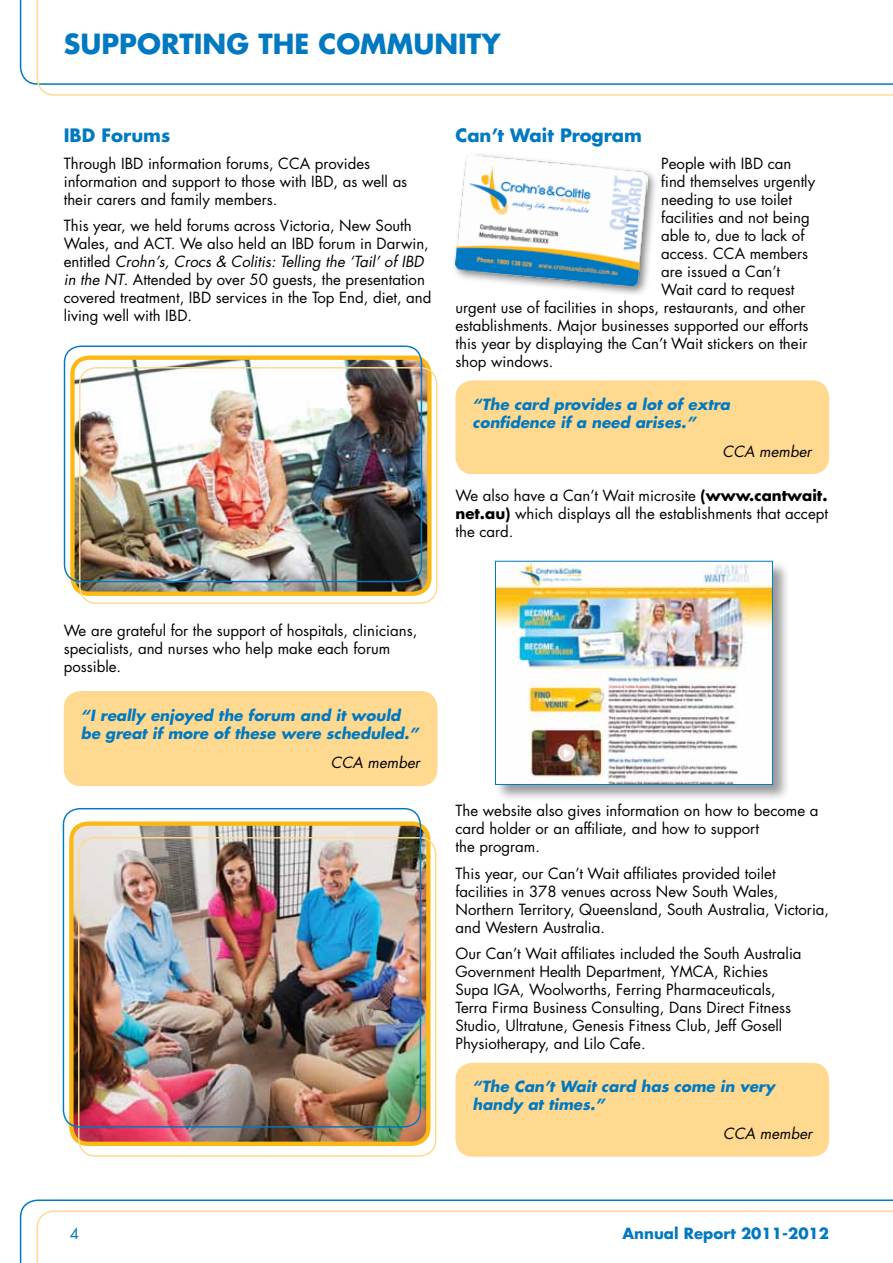
<style>
.page{position:relative;width:893px;height:1263px;background:#fff}
.page>*{position:absolute;margin:0;border:0;box-sizing:border-box;transform-origin:0 0}
.t1{font:700 27px "Futura Std";color:#0079c1}
.t2{font:700 18px "Futura Std";color:#0079c1}
.t3{font:15px/18px "Futura Std";color:#000}
.t4{font:italic 700 15px/18px "Futura Std";color:#0079c1}
.t5{font:italic 15px "Futura Std";color:#000}
.t6{font:700 15px "Futura Std";color:#0079c1}
.t7{font:15px "Futura Std";color:#0079c1}
.s1{font-style:italic}
.s2{font-weight:700}
</style>
<div class="page">
<svg style="left:20px;top:1199px;width:873px;height:64px"></svg>
<svg style="left:37px;top:0;width:856px;height:96px"></svg>
<svg style="left:37px;top:1210px;width:856px;height:53px"></svg>
<img style="left:75px;top:360px;width:352px;height:231px">
<div style="left:70px;top:355px;width:362px;height:241px;border:4px solid #fdb913;border-radius:16px"></div>
<div style="left:79px;top:367px;width:358px;height:237px;border:1px solid #ffd990;border-radius:16px"></div>
<div style="left:64px;top:345px;width:358px;height:237px;border:1px solid #0079c1;border-radius:16px"></div>
<img style="left:74px;top:826px;width:354px;height:315px">
<div style="left:69px;top:821px;width:361px;height:325px;border:4px solid #fdb913;border-radius:16px"></div>
<div style="left:78px;top:837px;width:358px;height:320px;border:1px solid #ffd990;border-radius:16px"></div>
<div style="left:63px;top:808px;width:358px;height:319px;border:1px solid #0079c1;border-radius:16px"></div>
<div style="left:455px;top:380px;width:374px;height:94px;background:#ffd990;border-radius:17px"></div>
<div style="left:455px;top:1063px;width:374px;height:94px;background:#ffd990;border-radius:17px"></div>
<div style="left:64px;top:691px;width:373px;height:95px;background:#ffd990;border-radius:17px"></div>
<div style="left:452px;top:152px;width:207px;height:146px;background:#000;opacity:.5"></div>
<img style="left:455px;top:155px;width:193px;height:131px">
<div style="left:495px;top:561px;width:295px;height:241px;background:#000;opacity:.4"></div>
<img style="left:497px;top:563px;width:273px;height:219px">
<h1 class="t1" style="left:64px;top:26px;width:438px">Supporting the Community</h1>
<p class="t2" style="left:64px;top:124px;width:108px">IBD Forums</p>
<p class="t3" style="left:64px;top:155px;width:345px">Through IBD information forums, CCA provides information and support to those with IBD, as well as their carers and family members.</p>
<p class="t3" style="left:64px;top:217px;width:369px">This year, we held forums across Victoria, New South Wales, and ACT. We also held an IBD forum in Darwin, entitled <span class="s1">Crohn’s, Crocs &amp; Colitis: Telling the ‘Tail’ of IBD in the NT</span>. Attended by over 50 guests, the presentation covered treatment, IBD services in the Top End, diet, and living well with IBD.</p>
<p class="t2" style="left:455px;top:124px;width:188px">Can’t Wait Program</p>
<p class="t3" style="left:661px;top:155px;width:132px">People with IBD can</p>
<p class="t3" style="left:661px;top:173px;width:155px">find themselves urgently</p>
<p class="t3" style="left:661px;top:191px;width:132px">needing to use toilet</p>
<p class="t3" style="left:661px;top:209px;width:150px">facilities and not being</p>
<p class="t3" style="left:661px;top:227px;width:145px">able to, due to lack of</p>
<p class="t3" style="left:661px;top:245px;width:148px">access. CCA members</p>
<p class="t3" style="left:661px;top:263px;width:120px">are issued a Can’t</p>
<p class="t3" style="left:661px;top:281px;width:135px">Wait card to request</p>
<p class="t3" style="left:455px;top:299px;width:352px">urgent use of facilities in shops, restaurants, and other</p>
<p class="t3" style="left:455px;top:317px;width:354px">establishments. Major businesses supported our efforts</p>
<p class="t3" style="left:455px;top:335px;width:354px">this year by displaying the Can’t Wait stickers on their</p>
<p class="t3" style="left:455px;top:353px;width:99px">shop windows.</p>
<p class="t4" style="left:472px;top:395px;width:259px">“The card provides a lot of extra confidence if a need arises.”</p>
<p class="t5" style="left:723px;top:442px;width:90px">CCA member</p>
<p class="t3" style="left:455px;top:487px;width:374px;text-align:justify">We also have a Can’t Wait microsite <span class="s2">(www.cantwait. net.au)</span> which displays all the establishments that accept the card.</p>
<p class="t3" style="left:64px;top:622px;width:355px">We are grateful for the support of hospitals, clinicians, specialists, and nurses who help make each forum possible.</p>
<p class="t4" style="left:81px;top:707px;width:339px">“I really enjoyed the forum and it would be great if more of these were scheduled.”</p>
<p class="t5" style="left:331px;top:753px;width:90px">CCA member</p>
<p class="t3" style="left:455px;top:802px;width:364px">The website also gives information on how to become a card holder or an affiliate, and how to support<br>the program.</p>
<p class="t3" style="left:455px;top:864px;width:375px">This year, our Can’t Wait affiliates provided toilet facilities in 378 venues across New South Wales, Northern Territory, Queensland, South Australia, Victoria, and Western Australia.</p>
<p class="t3" style="left:455px;top:945px;width:348px">Our Can’t Wait affiliates included the South Australia Government Health Department, YMCA, Richies Supa IGA, Woolworths, Ferring Pharmaceuticals, Terra Firma Business Consulting, Dans Direct Fitness Studio, Ultratune, Genesis Fitness Club, Jeff Gosell Physiotherapy, and Lilo Cafe.</p>
<p class="t4" style="left:472px;top:1078px;width:304px">“The Can’t Wait card has come in very handy at times.”</p>
<p class="t5" style="left:723px;top:1124px;width:90px">CCA member</p>
<p class="t7" style="left:70px;top:1224px;width:11px">4</p>
<p class="t6" style="left:622px;top:1223px;width:208px">Annual Report 2011-2012</p>
</div>
